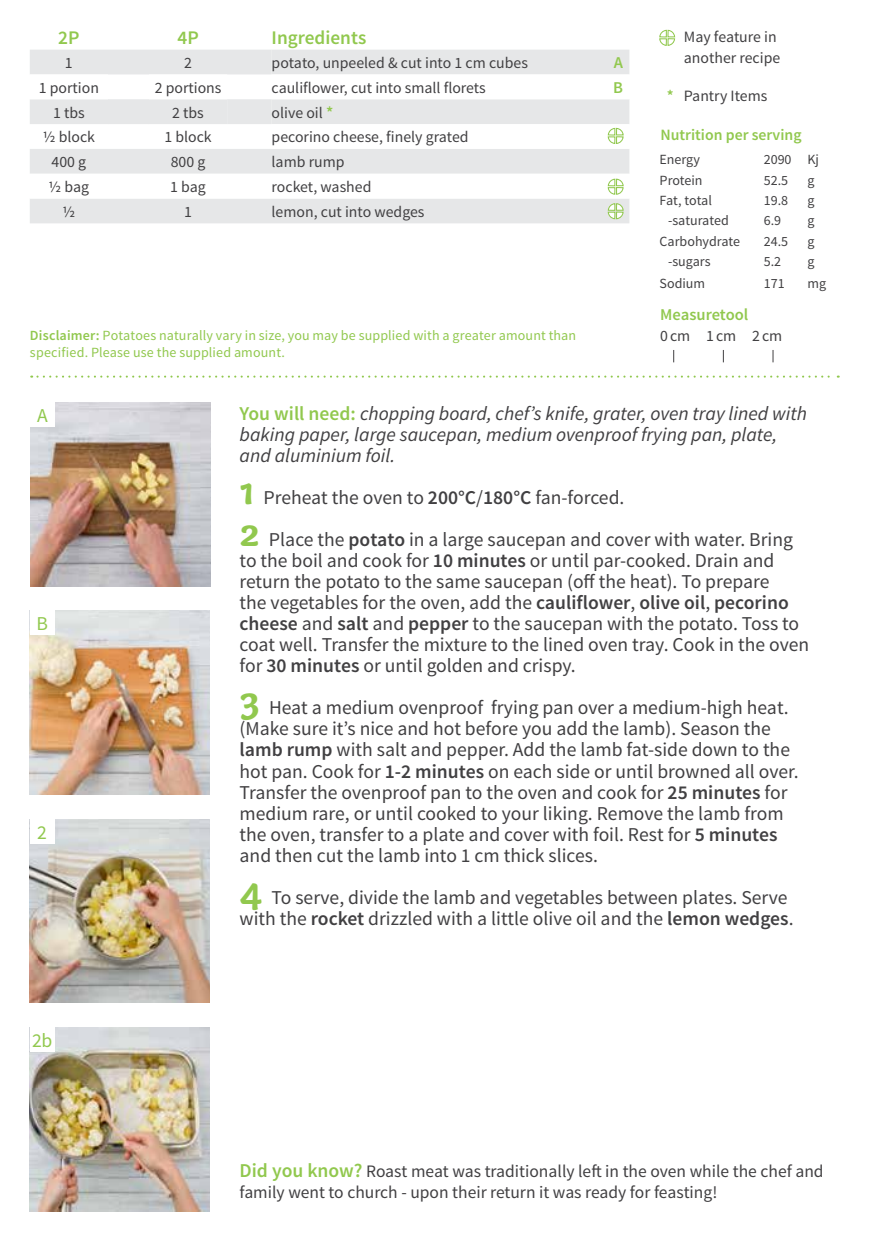
<style>
.page{position:relative;width:869px;height:1241px;background:#fff}
.page>*{position:absolute;margin:0;border:0;box-sizing:border-box;transform-origin:0 0}
.t1{font:19.6px/21px "Source Sans Pro";color:#414042}
.t2{font:italic 19.6px/21px "Source Sans Pro";color:#414042}
.t3{font:19.6px "Source Sans Pro";color:#91c84e}
.t4{font:600 19.25px "Source Sans Pro";color:#91c84e}
.t5{font:17.5px/21px "Source Sans Pro";color:#414042}
.t6{font:600 16.45px "Source Sans Pro";color:#91c84e}
.t7{font:15.75px/21px "Source Sans Pro";color:#414042}
.t8{font:600 15.75px "Source Sans Pro";color:#91c84e}
.t9{font:15.75px "Source Sans Pro";letter-spacing:.06em;color:#414042}
.t10{font:14px/16.8px "Source Sans Pro";letter-spacing:.01em;color:#91c84e}
.t11{font:14px "Source Sans Pro";color:#414042}
.s1{font-weight:600;font-size:16.45px;color:#91c84e}
.s2{font-weight:600}
.s3{font-weight:600;color:#91c84e}
.s4{font-weight:600;font-style:normal;color:#91c84e}
.s5{font-family:"Capucine Basic";font-weight:700;font-size:41.12px;color:#91c84e}
.s6{font-weight:600;font-size:19.6px;color:#91c84e}
</style>
<div class="page">
<svg style="left:659px;top:29px;width:16px;height:17px"></svg>
<svg style="left:31px;top:375px;width:807px;height:2px"></svg>
<svg style="left:673px;top:350px;width:1px;height:12px"></svg>
<svg style="left:722px;top:350px;width:1px;height:12px"></svg>
<svg style="left:772px;top:350px;width:1px;height:12px"></svg>
<img style="left:30px;top:402px;width:180px;height:184px">
<img style="left:30px;top:610px;width:180px;height:184px">
<img style="left:30px;top:819px;width:180px;height:183px">
<img style="left:30px;top:1027px;width:180px;height:183px">
<div style="left:30px;top:610px;width:25px;height:25px;background:#fff"></div>
<div style="left:30px;top:818px;width:25px;height:25px;background:#fff"></div>
<div style="left:30px;top:1027px;width:25px;height:24px;background:#fff"></div>
<div style="left:30px;top:402px;width:25px;height:25px;background:#fff"></div>
<div style="left:30px;top:50px;width:599px;height:173px;background:#e6e7e8"></div>
<svg style="left:30px;top:74px;width:599px;height:124px"></svg>
<svg style="left:607px;top:127px;width:17px;height:17px"></svg>
<svg style="left:607px;top:178px;width:17px;height:17px"></svg>
<svg style="left:607px;top:202px;width:17px;height:18px"></svg>
<p class="t4" style="left:58px;top:26px;width:23px">2P</p>
<p class="t4" style="left:177px;top:26px;width:23px">4P</p>
<p class="t4" style="left:271px;top:26px;width:96px">Ingredients</p>
<p class="t7" style="left:65px;top:52px;width:9px">1</p>
<p class="t7" style="left:184px;top:52px;width:9px">2</p>
<p class="t7" style="left:271px;top:53px;width:258px">potato, unpeeled &amp; cut into 1 cm cubes</p>
<p class="t6" style="left:613px;top:52px;width:11px">A</p>
<p class="t7" style="left:39px;top:77px;width:62px">1 portion</p>
<p class="t7" style="left:155px;top:77px;width:68px">2 portions</p>
<p class="t7" style="left:271px;top:78px;width:215px">cauliflower, cut into small florets</p>
<p class="t6" style="left:613px;top:77px;width:11px">B</p>
<p class="t7" style="left:53px;top:102px;width:33px">1 tbs</p>
<p class="t7" style="left:172px;top:102px;width:33px">2 tbs</p>
<p class="t7" style="left:271px;top:102px;width:63px">olive oil <span class="s1">*</span></p>
<p class="t7" style="left:43px;top:127px;width:54px">½ block</p>
<p class="t7" style="left:164px;top:127px;width:49px">1 block</p>
<p class="t7" style="left:271px;top:127px;width:198px">pecorino cheese, finely grated</p>
<p class="t7" style="left:52px;top:152px;width:36px">400 g</p>
<p class="t7" style="left:171px;top:152px;width:36px">800 g</p>
<p class="t7" style="left:271px;top:152px;width:74px">lamb rump</p>
<p class="t7" style="left:49px;top:176px;width:42px">½ bag</p>
<p class="t7" style="left:170px;top:176px;width:37px">1 bag</p>
<p class="t7" style="left:271px;top:176px;width:101px">rocket, washed</p>
<p class="t7" style="left:62px;top:201px;width:14px">½</p>
<p class="t7" style="left:184px;top:201px;width:9px">1</p>
<p class="t7" style="left:271px;top:201px;width:154px">lemon, cut into wedges</p>
<p class="t10" style="left:30px;top:327px;width:547px"><span class="s2">Disclaimer:</span> Potatoes naturally vary in size, you may be supplied with a greater amount than specified. Please use the supplied amount.</p>
<p class="t7" style="left:683px;top:26px;width:98px">May feature in another recipe</p>
<p class="t7" style="left:666px;top:86px;width:102px"><span class="s3">*</span> Pantry Items</p>
<p class="t8" style="left:660px;top:124px;width:143px">Nutrition per serving</p>
<p class="t11" style="left:659px;top:151px;width:42px">Energy</p>
<p class="t11" style="left:763px;top:151px;width:57px">2090 Kj</p>
<p class="t11" style="left:659px;top:171px;width:45px">Protein</p>
<p class="t11" style="left:763px;top:171px;width:26px">52.5</p>
<p class="t11" style="left:807px;top:171px;width:9px">g</p>
<p class="t11" style="left:659px;top:192px;width:54px">Fat, total</p>
<p class="t11" style="left:763px;top:192px;width:26px">19.8</p>
<p class="t11" style="left:807px;top:192px;width:9px">g</p>
<p class="t11" style="left:667px;top:212px;width:62px">-saturated</p>
<p class="t11" style="left:763px;top:212px;width:19px">6.9</p>
<p class="t11" style="left:807px;top:212px;width:9px">g</p>
<p class="t11" style="left:659px;top:232px;width:82px">Carbohydrate</p>
<p class="t11" style="left:763px;top:232px;width:26px">24.5</p>
<p class="t11" style="left:807px;top:232px;width:9px">g</p>
<p class="t11" style="left:667px;top:253px;width:44px">-sugars</p>
<p class="t11" style="left:763px;top:253px;width:19px">5.2</p>
<p class="t11" style="left:807px;top:253px;width:9px">g</p>
<p class="t11" style="left:659px;top:275px;width:47px">Sodium</p>
<p class="t11" style="left:763px;top:275px;width:22px">171</p>
<p class="t11" style="left:807px;top:275px;width:20px">mg</p>
<p class="t6" style="left:660px;top:304px;width:89px">Measuretool</p>
<p class="t9" style="left:660px;top:326px;width:123px">0cm 1cm 2cm</p>
<p class="t3" style="left:37px;top:403px;width:12px">A</p>
<p class="t3" style="left:36px;top:611px;width:13px">B</p>
<p class="t3" style="left:37px;top:819px;width:11px">2</p>
<p class="t3" style="left:32px;top:1028px;width:22px">2b</p>
<p class="t2" style="left:239px;top:403px;width:568px"><span class="s4">You will need:</span> chopping board, chef’s knife, grater, oven tray lined with baking paper, large saucepan, medium ovenproof frying pan, plate, and aluminium foil.</p>
<p class="t1" style="left:239px;top:477px;width:554px;line-height:42px"><span class="s5">1</span> Preheat the oven to <span class="s2">200°C</span>/<span class="s2">180°C</span> fan-forced.<br><span class="s5">2</span> Place the <span class="s2">potato</span> in a large saucepan and cover with water. Bring</p>
<p class="t1" style="left:239px;top:550px;width:571px">to the boil and cook for <span class="s2">10 minutes</span> or until par-cooked. Drain and return the potato to the same saucepan (off the heat). To prepare<br>the vegetables for the oven, add the <span class="s2">cauliflower</span>, <span class="s2">olive oil</span>, <span class="s2">pecorino cheese</span> and <span class="s2">salt</span> and <span class="s2">pepper</span> to the saucepan with the potato. Toss to coat well. Transfer the mixture to the lined oven tray. Cook in the oven for <span class="s2">30 minutes</span> or until golden and crispy.</p>
<p class="t1" style="left:239px;top:697px;width:560px"><span class="s5">3</span> Heat a medium ovenproof frying pan over a medium-high heat. (Make sure it’s nice and hot before you add the lamb). Season the <span class="s2">lamb rump</span> with salt and pepper. Add the lamb fat-side down to the hot pan. Cook for <span class="s2">1-2 minutes</span> on each side or until browned all over.<br>Transfer the ovenproof pan to the oven and cook for <span class="s2">25 minutes</span> for medium rare, or until cooked to your liking. Remove the lamb from the oven, transfer to a plate and cover with foil. Rest for <span class="s2">5 minutes </span>and then cut the lamb into 1 cm thick slices.</p>
<p class="t1" style="left:239px;top:886px;width:555px"><span class="s5">4</span> To serve, divide the lamb and vegetables between plates. Serve with the <span class="s2">rocket</span> drizzled with a little olive oil and the <span class="s2">lemon wedges</span>.</p>
<p class="t5" style="left:239px;top:1160px;width:585px"><span class="s6">Did you know?</span> Roast meat was traditionally left in the oven while the chef and family went to church - upon their return it was ready for feasting!</p>
</div>
